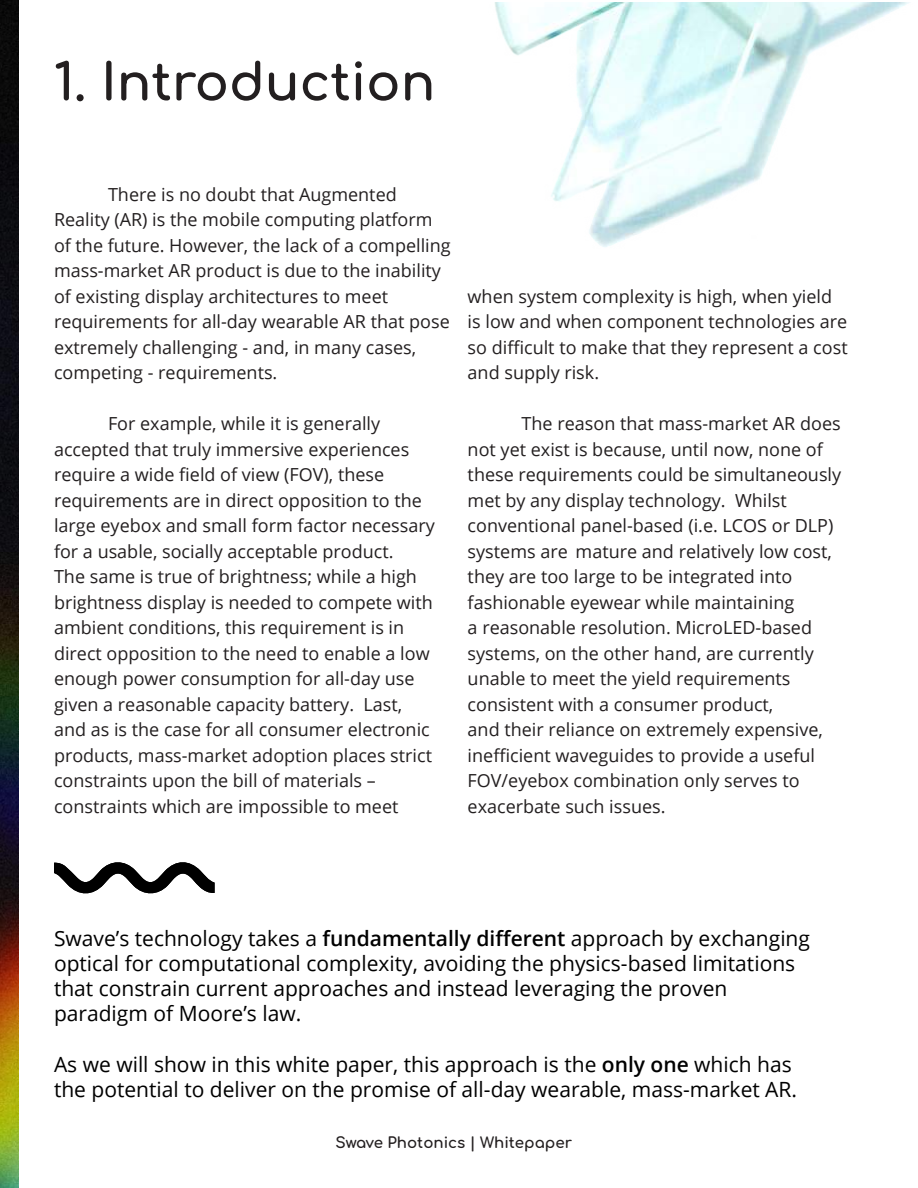
<style>
.page{position:relative;width:918px;height:1188px;background:#fff}
.page>*{position:absolute;margin:0;border:0;box-sizing:border-box;transform-origin:0 0}
.t1{font:700 51px "Comfortaa";color:#231f20}
.t2{font:21px/25.2px "Open Sans";color:#000}
.t3{font:18px/25.5px "Open Sans";color:#231f20}
.t4{font:700 15px "Comfortaa";color:#231f20}
.s1{font-weight:600}
</style>
<div class="page">
<img style="left:0;top:0;width:19px;height:1188px">
<img style="left:495px;top:3px;width:413px;height:244px">
<svg style="left:54px;top:862px;width:161px;height:32px"></svg>
<h1 class="t1" style="left:54px;top:35px;width:383px">1. Introduction</h1>
<p class="t3" style="left:54px;top:181px;width:398px;text-indent:54px">There is no doubt that Augmented Reality (AR) is the mobile computing platform of the future. However, the lack of a compelling mass-market AR product is due to the inability of existing display architectures to meet requirements for all-day wearable AR that pose extremely challenging - and, in many cases, competing - requirements.</p>
<p class="t3" style="left:54px;top:411px;width:382px;text-indent:54px">For example, while it is generally accepted that truly immersive experiences require a wide field of view (FOV), these requirements are in direct opposition to the large eyebox and small form factor necessary for a usable, socially acceptable product.<br>The same is true of brightness; while a high brightness display is needed to compete with ambient conditions, this requirement is in direct opposition to the need to enable a low enough power consumption for all-day use given a reasonable capacity battery. Last, and as is the case for all consumer electronic products, mass-market adoption places strict constraints upon the bill of materials – constraints which are impossible to meet</p>
<p class="t3" style="left:468px;top:283px;width:382px">when system complexity is high, when yield is low and when component technologies are so difficult to make that they represent a cost and supply risk.</p>
<p class="t3" style="left:468px;top:410px;width:375px;text-indent:54px">The reason that mass-market AR does not yet exist is because, until now, none of these requirements could be simultaneously met by any display technology. Whilst conventional panel-based (i.e. LCOS or DLP) systems are mature and relatively low cost, they are too large to be integrated into fashionable eyewear while maintaining<br>a reasonable resolution. MicroLED-based systems, on the other hand, are currently unable to meet the yield requirements consistent with a consumer product,<br>and their reliance on extremely expensive, inefficient waveguides to provide a useful FOV/eyebox combination only serves to exacerbate such issues.</p>
<p class="t2" style="left:54px;top:925px;width:758px">Swave’s technology takes a <span class="s1">fundamentally different</span> approach by exchanging optical for computational complexity, avoiding the physics-based limitations that constrain current approaches and instead leveraging the proven paradigm of Moore’s law.</p>
<p class="t2" style="left:54px;top:1051px;width:745px">As we will show in this white paper, this approach is the <span class="s1">only one</span> which has the potential to deliver on the promise of all-day wearable, mass-market AR.</p>
<p class="t4" style="left:335px;top:1129px;width:238px">Swave Photonics | Whitepaper</p>
</div>
